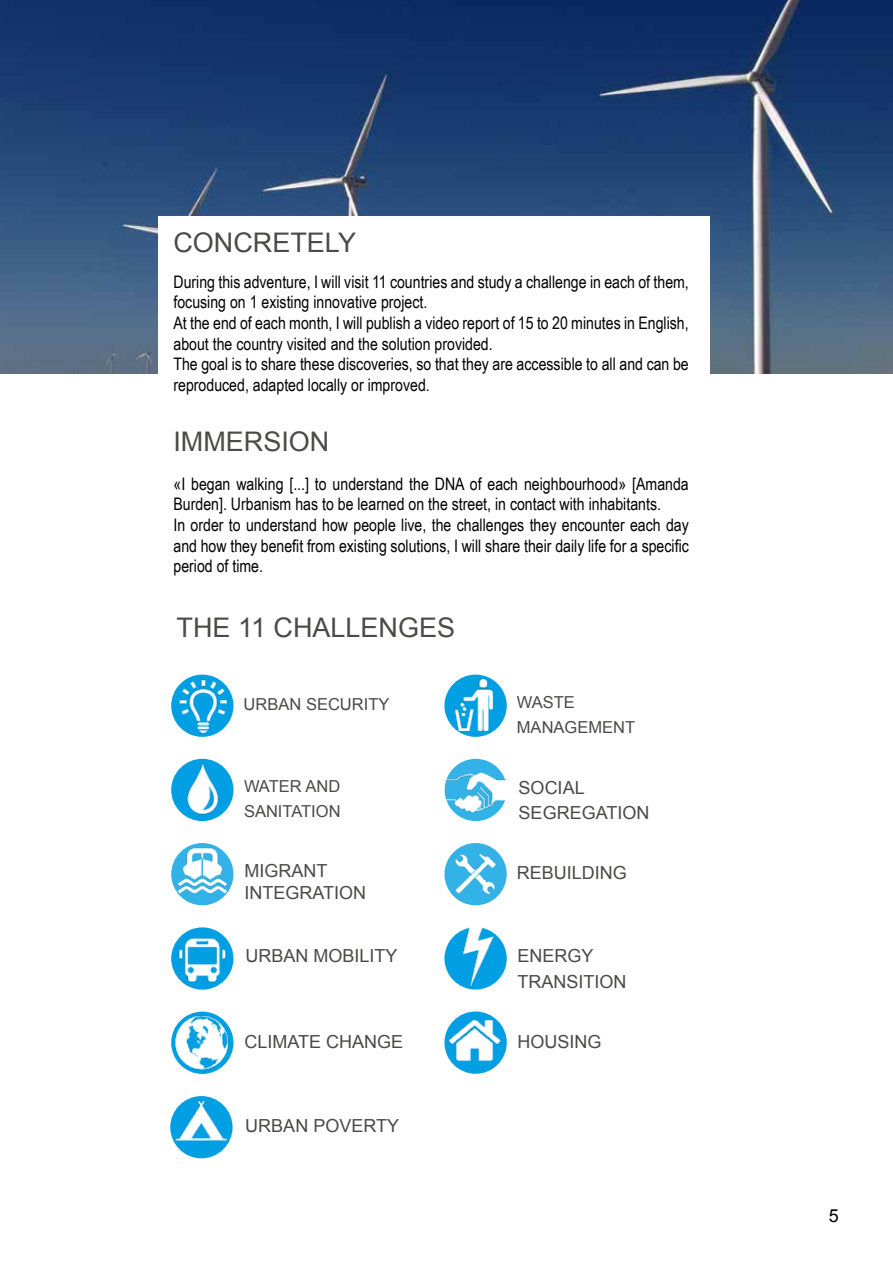
<style>
.page{position:relative;width:893px;height:1263px;background:#fff}
.page>*{position:absolute;margin:0;border:0;box-sizing:border-box;transform-origin:0 0}
.t1{font:27px "Arial";color:#4a4a49}
.t2{font:18px/25.2px "Arial";color:#4a4a49}
.t3{font:18px "Arial";color:#000}
.t4{font:17.25px/20.7px "Arial Narrow";color:#000}
.t5{font:16.5px/25.2px "Arial";color:#4a4a49}
</style>
<div class="page">
<img style="left:0;top:0;width:893px;height:373px">
<div style="left:158px;top:216px;width:551px;height:171px;background:#fff"></div>
<img style="left:444px;top:760px;width:63px;height:61px">
<svg style="left:444px;top:674px;width:63px;height:63px"></svg>
<img style="left:449px;top:679px;width:51px;height:51px">
<img style="left:171px;top:759px;width:62px;height:62px">
<img style="left:444px;top:843px;width:62px;height:61px">
<img style="left:172px;top:843px;width:62px;height:63px">
<div style="left:444px;top:927px;width:63px;height:62px;background:#009fe3;border-radius:50%"></div>
<img style="left:445px;top:927px;width:62px;height:58px">
<img style="left:171px;top:1011px;width:62px;height:63px">
<img style="left:444px;top:1011px;width:63px;height:63px">
<img style="left:171px;top:674px;width:62px;height:63px">
<div style="left:170px;top:1096px;width:63px;height:62px;background:#009fe3;border-radius:50%"></div>
<img style="left:174px;top:1096px;width:55px;height:52px">
<img style="left:171px;top:927px;width:62px;height:63px">
<h1 class="t1" style="left:173px;top:224px;width:184px">CONCRETELY</h1>
<p class="t4" style="left:173px;top:271px;width:517px">During this adventure, I will visit 11 countries and study a challenge in each of them, focusing on 1 existing innovative project.<br>At the end of each month, I will publish a video report of 15 to 20 minutes in English, about the country visited and the solution provided.<br>The goal is to share these discoveries, so that they are accessible to all and can be reproduced, adapted locally or improved.</p>
<h1 class="t1" style="left:173px;top:424px;width:158px">IMMERSION</h1>
<p class="t4" style="left:173px;top:472px;width:517px">«I began walking [...] to understand the DNA of each neighbourhood» [Amanda Burden]. Urbanism has to be learned on the street, in contact with inhabitants.<br>In order to understand how people live, the challenges they encounter each day and how they benefit from existing solutions, I will share their daily life for a specific period of time.</p>
<h1 class="t1" style="left:177px;top:610px;width:280px">THE 11 CHALLENGES</h1>
<p class="t5" style="left:244px;top:691px;width:147px">URBAN SECURITY</p>
<p class="t5" style="left:244px;top:773px;width:98px">WATER AND<br>SANITATION</p>
<p class="t5" style="left:517px;top:689px;width:120px">WASTE<br>MANAGEMENT</p>
<p class="t2" style="left:519px;top:775px;width:132px">SOCIAL<br>SEGREGATION</p>
<p class="t2" style="left:245px;top:858px;width:84px">MIGRANT</p>
<p class="t2" style="left:517px;top:860px;width:112px">REBUILDING</p>
<p class="t2" style="left:245px;top:880px;width:123px">INTEGRATION</p>
<p class="t2" style="left:245px;top:943px;width:154px">URBAN MOBILITY</p>
<p class="t2" style="left:517px;top:944px;width:111px">ENERGY<br>TRANSITION</p>
<p class="t2" style="left:244px;top:1029px;width:160px">CLIMATE CHANGE</p>
<p class="t2" style="left:517px;top:1029px;width:86px">HOUSING</p>
<p class="t2" style="left:245px;top:1113px;width:155px">URBAN POVERTY</p>
<p class="t3" style="left:829px;top:1204px;width:12px">5</p>
</div>
